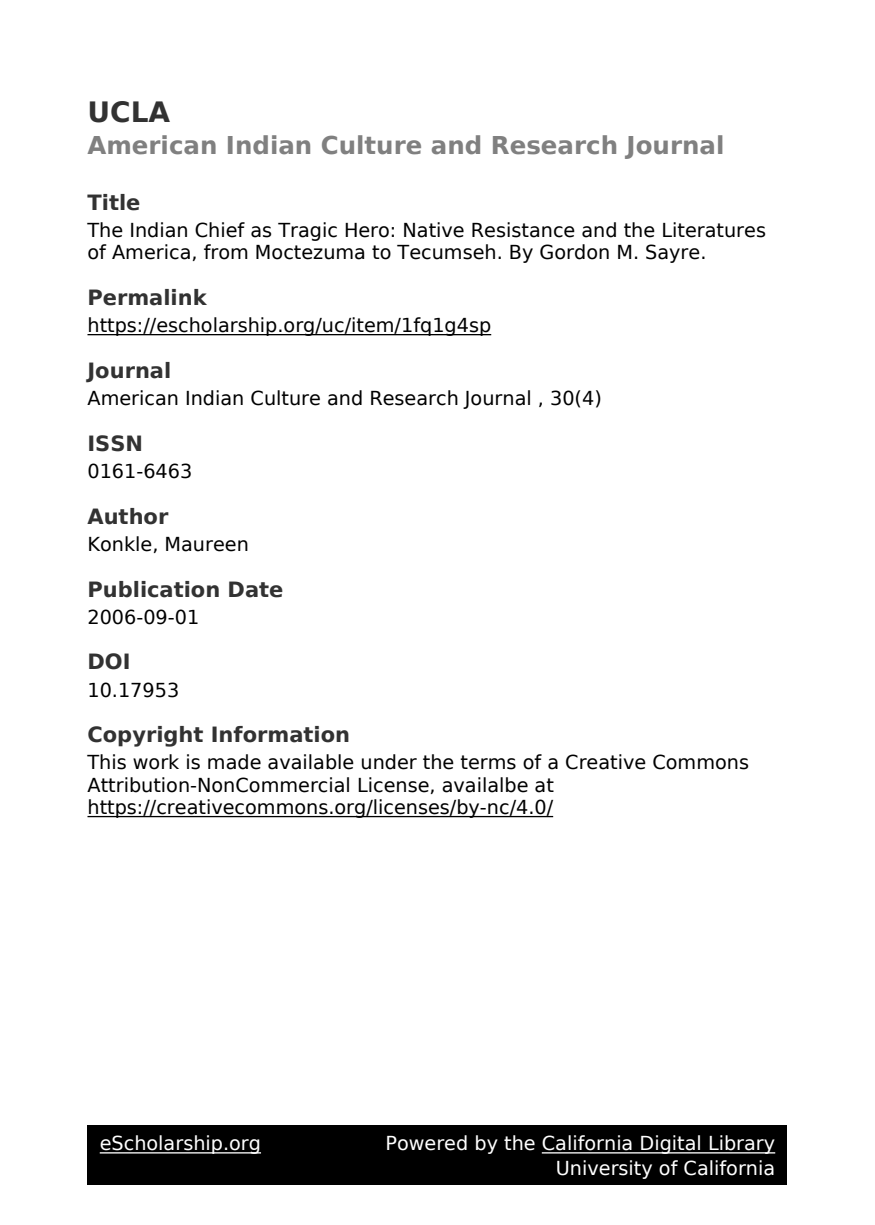
<style>
.page{position:relative;width:875px;height:1225px;background:#fff}
.page>*{position:absolute;margin:0;border:0;box-sizing:border-box;transform-origin:0 0}
.t1{font:700 28px "DejaVu Sans";color:#323232}
.t2{font:700 24.5px "DejaVu Sans";color:#808080}
.t3{font:700 21px "DejaVu Sans";color:#323232}
.t4{font:19.25px/22.4px "DejaVu Sans";color:#000}
.t5{font:19.25px/24.5px "DejaVu Sans";color:#fff;text-align:right}
</style>
<div class="page">
<hr style="left:88px;top:334px;width:403px;height:1px;background:#000">
<hr style="left:88px;top:816px;width:465px;height:1px;background:#000">
<div style="left:88px;top:1125px;width:700px;height:60px;background:#000"></div>
<hr style="left:100px;top:1152px;width:161px;height:2px;background:#fff">
<hr style="left:542px;top:1152px;width:233px;height:2px;background:#fff">
<h1 class="t1" style="left:88px;top:101px;width:84px">UCLA</h1>
<p class="t2" style="left:88px;top:136px;width:638px">American Indian Culture and Research Journal</p>
<p class="t3" style="left:88px;top:194px;width:54px">Title</p>
<p class="t4" style="left:88px;top:221px;width:680px">The Indian Chief as Tragic Hero: Native Resistance and the Literatures of America, from Moctezuma to Tecumseh. By Gordon M. Sayre.</p>
<p class="t3" style="left:88px;top:289px;width:121px">Permalink</p>
<p class="t4" style="left:88px;top:316px;width:405px">https://escholarship.org/uc/item/1fq1g4sp</p>
<p class="t3" style="left:88px;top:362px;width:85px">Journal</p>
<p class="t4" style="left:88px;top:389px;width:516px">American Indian Culture and Research Journal , 30(4)</p>
<p class="t3" style="left:88px;top:435px;width:57px">ISSN</p>
<p class="t4" style="left:88px;top:462px;width:106px">0161-6463</p>
<p class="t3" style="left:88px;top:508px;width:82px">Author</p>
<p class="t4" style="left:88px;top:535px;width:163px">Konkle, Maureen</p>
<p class="t3" style="left:88px;top:581px;width:198px">Publication Date</p>
<p class="t4" style="left:88px;top:607px;width:113px">2006-09-01</p>
<p class="t3" style="left:88px;top:654px;width:45px">DOI</p>
<p class="t4" style="left:88px;top:680px;width:93px">10.17953</p>
<p class="t3" style="left:88px;top:726px;width:264px">Copyright Information</p>
<p class="t4" style="left:88px;top:753px;width:663px">This work is made available under the terms of a Creative Commons<br>Attribution-NonCommercial License, availalbe at https://creativecommons.org/licenses/by-nc/4.0/</p>
<p class="t5" style="left:100px;top:1133px;width:163px">eScholarship.org</p>
<p class="t5" style="left:385px;top:1133px;width:391px">Powered by the California Digital Library<br>University of California</p>
</div>
